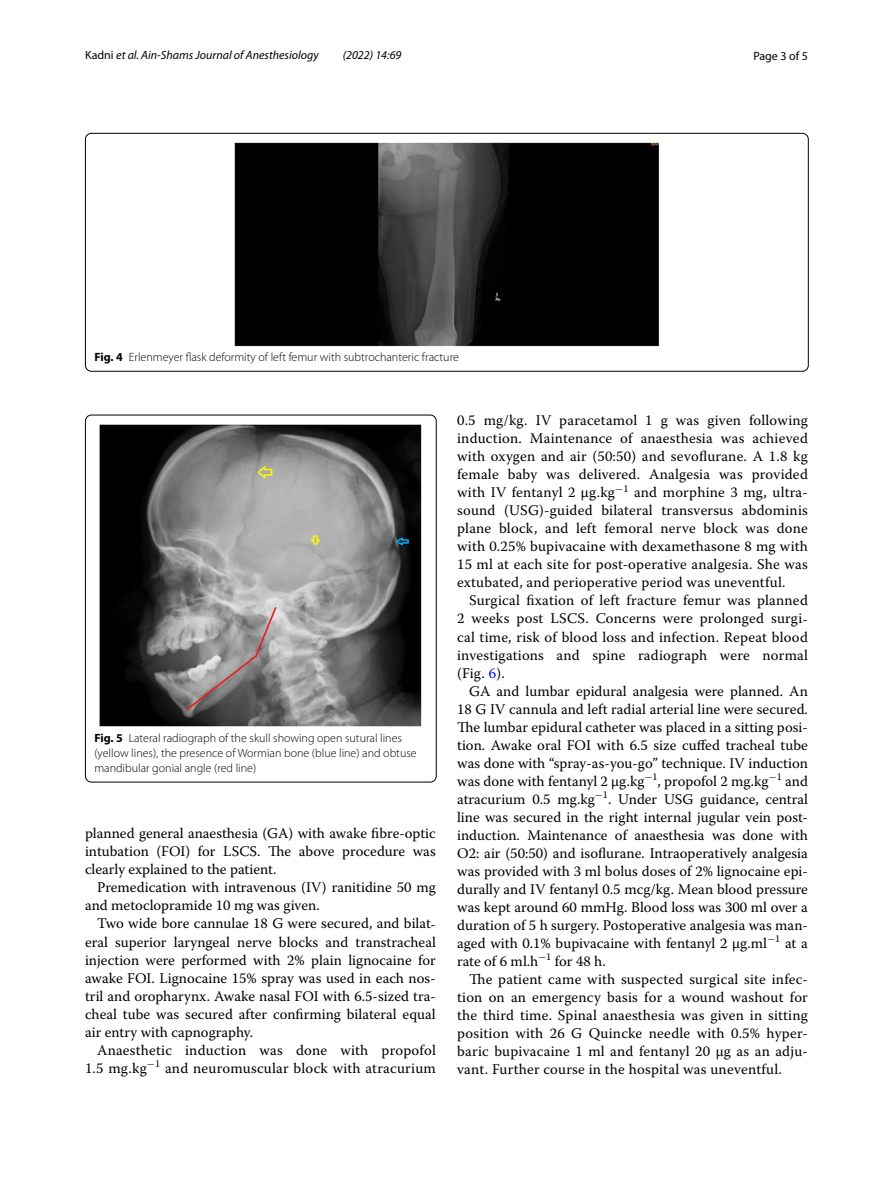
<style>
.page{position:relative;width:893px;height:1187px;background:#fff}
.page>*{position:absolute;margin:0;border:0;box-sizing:border-box;transform-origin:0 0}
.t1{font:14.7px/18px "Warnock Pro";letter-spacing:.01em;color:#000;text-align:justify}
.t2{font:300 12px/15px "Myriad Pro";color:#000}
.t3{font:italic 12px "Myriad Pro";color:#000}
.t4{font:12px "Myriad Pro";color:#000}
.s1{font-style:normal}
.s2{font-weight:700}
.s3{color:#00f}
</style>
<div class="page">
<img style="left:234px;top:142px;width:425px;height:204px">
<div style="left:85px;top:133px;width:723px;height:238px;border:1px solid #000;border-radius:6px"></div>
<img style="left:100px;top:424px;width:322px;height:302px">
<div style="left:85px;top:415px;width:351px;height:367px;border:1px solid #000;border-radius:6px"></div>
<p class="t3" style="left:85px;top:48px;width:235px"><span class="s1">Kadni</span> et al. Ain-Shams Journal of Anesthesiology</p>
<p class="t3" style="left:343px;top:48px;width:60px">(2022) 14:69</p>
<p class="t4" style="left:753px;top:48px;width:56px">Page 3 of 5</p>
<p class="t2" style="left:94px;top:350px;width:366px"><span class="s2">Fig. 4</span> Erlenmeyer flask deformity of left femur with subtrochanteric fracture</p>
<p class="t2" style="left:94px;top:730px;width:324px"><span class="s2">Fig. 5</span> Lateral radiograph of the skull showing open sutural lines (yellow lines), the presence of Wormian bone (blue line) and obtuse mandibular gonial angle (red line)</p>
<p class="t1" style="left:85px;top:824px;width:352px">planned general anaesthesia (GA) with awake fibre-optic intubation (FOI) for LSCS. The above procedure was clearly explained to the patient.</p>
<p class="t1" style="left:85px;top:878px;width:352px;text-indent:12px">Premedication with intravenous (IV) ranitidine 50 mg and metoclopramide 10 mg was given.</p>
<p class="t1" style="left:85px;top:914px;width:352px;text-indent:12px">Two wide bore cannulae 18 G were secured, and bilat&shy;eral superior laryngeal nerve blocks and transtracheal injection were performed with 2% plain lignocaine for awake FOI. Lignocaine 15% spray was used in each nos&shy;tril and oropharynx. Awake nasal FOI with 6.5-sized tra&shy;cheal tube was secured after confirming bilateral equal air entry with capnography.</p>
<p class="t1" style="left:85px;top:1040px;width:352px;text-align:right">Anaesthetic induction was done with propofol<br>1.5 mg.kg<sup>−</sup><sup>1</sup> and neuromuscular block with atracurium</p>
<p class="t1" style="left:457px;top:411px;width:352px">0.5 mg/kg. IV paracetamol 1 g was given following induction. Maintenance of anaesthesia was achieved with oxygen and air (50:50) and sevoflurane. A 1.8 kg female baby was delivered. Analgesia was provided with IV fentanyl 2 µg.kg<sup>−</sup><sup>1</sup> and morphine 3 mg, ultra&shy;sound (USG)-guided bilateral transversus abdominis plane block, and left femoral nerve block was done with 0.25% bupivacaine with dexamethasone 8 mg with 15 ml at each site for post-operative analgesia. She was extubated, and perioperative period was uneventful.</p>
<p class="t1" style="left:457px;top:591px;width:352px;text-indent:12px">Surgical fixation of left fracture femur was planned 2 weeks post LSCS. Concerns were prolonged surgi&shy;cal time, risk of blood loss and infection. Repeat blood investigations and spine radiograph were normal (Fig. <span class="s3">6</span>).</p>
<p class="t1" style="left:457px;top:681px;width:352px;text-indent:12px">GA and lumbar epidural analgesia were planned. An 18 G IV cannula and left radial arterial line were secured.<br>The lumbar epidural catheter was placed in a sitting posi&shy;tion. Awake oral FOI with 6.5 size cuffed tracheal tube was done with “spray-as-you-go” technique. IV induction was done with fentanyl 2 µg.kg<sup>−</sup><sup>1</sup>, propofol 2 mg.kg<sup>−</sup><sup>1</sup> and atracurium 0.5 mg.kg<sup>−</sup><sup>1</sup>. Under USG guidance, central line was secured in the right internal jugular vein post&shy;induction. Maintenance of anaesthesia was done with O2: air (50:50) and isoflurane. Intraoperatively analgesia was provided with 3 ml bolus doses of 2% lignocaine epi&shy;durally and IV fentanyl 0.5 mcg/kg. Mean blood pressure was kept around 60 mmHg. Blood loss was 300 ml over a duration of 5 h surgery. Postoperative analgesia was man&shy;aged with 0.1% bupivacaine with fentanyl 2 µg.ml<sup>−</sup><sup>1</sup> at a rate of 6 ml.h<sup>−</sup><sup>1</sup> for 48 h.</p>
<p class="t1" style="left:457px;top:969px;width:352px;text-indent:12px">The patient came with suspected surgical site infec&shy;tion on an emergency basis for a wound washout for the third time. Spinal anaesthesia was given in sitting position with 26 G Quincke needle with 0.5% hyper&shy;baric bupivacaine 1 ml and fentanyl 20 µg as an adju&shy;vant. Further course in the hospital was uneventful.</p>
</div>
